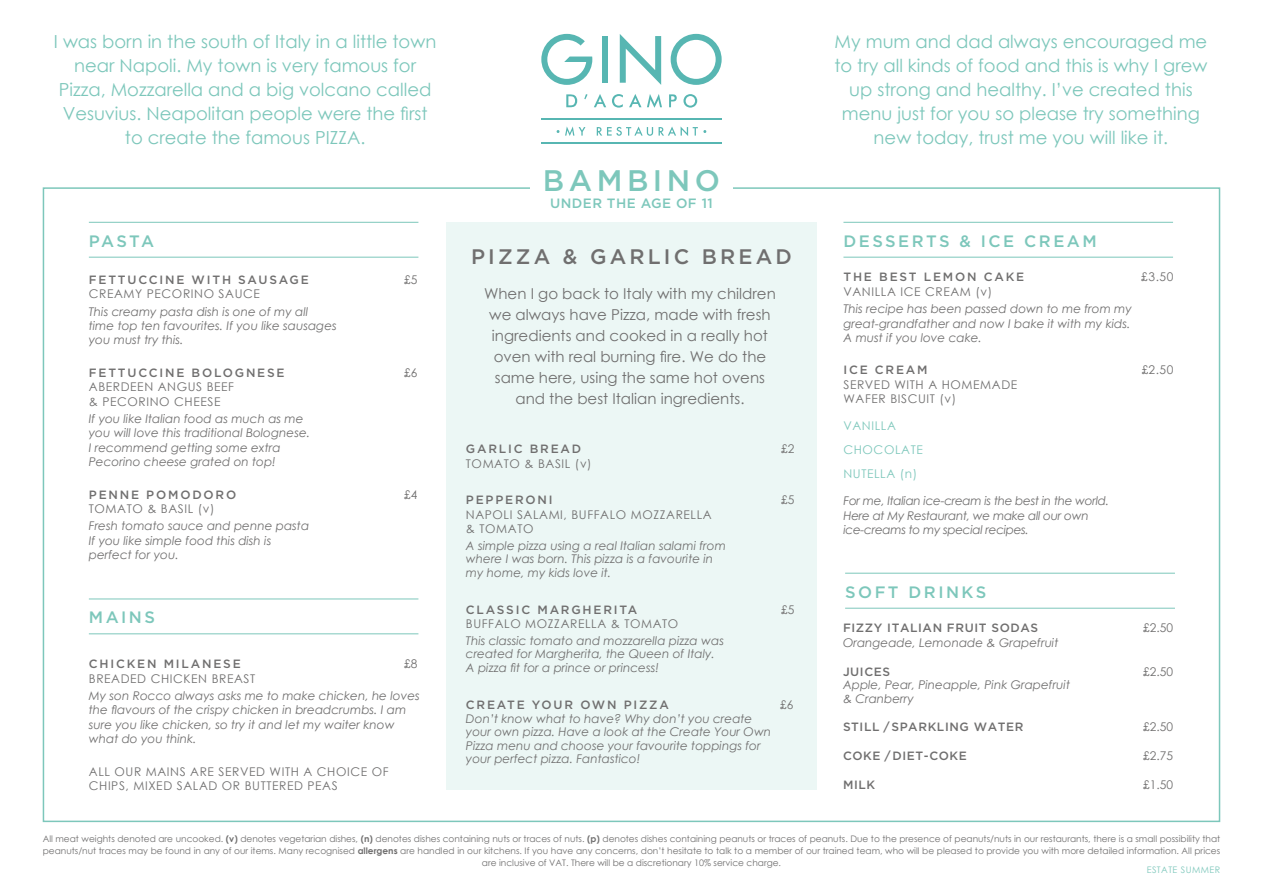
<style>
.page{position:relative;width:1263px;height:893px;background:#fff}
.page>*{position:absolute;margin:0;border:0;box-sizing:border-box;transform-origin:0 0}
.t1{font:500 29.7px "Gotham HTF";letter-spacing:.15em;color:#7dc7bb}
.t2{font:500 21px "Gotham HTF";letter-spacing:.15em;color:#706f6f}
.t3{font:18px/24px "Century Gothic";color:#7dc7bb;text-align:center}
.t4{font:500 16.5px "Gotham HTF";letter-spacing:.15em;color:#7dc7bb}
.t5{font:15px/21px "Century Gothic";color:#706f6f;text-align:center}
.t6{font:500 13.5px "Gotham HTF";letter-spacing:.03em;color:#7dc7bb}
.t7{font:italic 12px/14.4px "Century Gothic";color:#706f6f}
.t8{font:12px/14.4px "Century Gothic";letter-spacing:.05em;color:#706f6f}
.t9{font:500 12px "Gotham HTF";letter-spacing:.15em;color:#706f6f}
.t10{font:italic 12px/14.4px "Century Gothic";letter-spacing:-.025em;color:#706f6f}
.t11{font:500 12px "Gotham HTF";letter-spacing:.05em;color:#706f6f}
.t12{font:12px/24px "Century Gothic";letter-spacing:.05em;color:#7dc7bb}
.t13{font:9px/12px "Century Gothic";color:#706f6f;text-align:center}
.t14{font:9px "Century Gothic";letter-spacing:.05em;color:#7dc7bb}
.s1{font-weight:700}
</style>
<div class="page">
<hr style="left:541px;top:118px;width:181px;height:1px;background:#57b6b2">
<hr style="left:541px;top:143px;width:181px;height:1px;background:#57b6b2">
<svg style="left:566px;top:94px;width:131px;height:14px"></svg>
<svg style="left:541px;top:34px;width:51px;height:51px"></svg>
<div style="left:602px;top:36px;width:6px;height:47px;background:#57b6b2"></div>
<svg style="left:671px;top:34px;width:51px;height:51px"></svg>
<svg style="left:620px;top:34px;width:41px;height:51px"></svg>
<svg style="left:557px;top:126px;width:149px;height:10px"></svg>
<hr style="left:89px;top:222px;width:329px;height:1px;background:#7dc7bb">
<hr style="left:89px;top:257px;width:329px;height:1px;background:#7dc7bb">
<hr style="left:843px;top:222px;width:330px;height:1px;background:#7dc7bb">
<hr style="left:843px;top:257px;width:330px;height:1px;background:#7dc7bb">
<hr style="left:89px;top:599px;width:329px;height:1px;background:#7dc7bb">
<hr style="left:89px;top:634px;width:329px;height:1px;background:#7dc7bb">
<hr style="left:845px;top:573px;width:330px;height:1px;background:#7dc7bb">
<hr style="left:845px;top:608px;width:330px;height:1px;background:#7dc7bb">
<div style="left:446px;top:222px;width:371px;height:568px;background:#ecf7f5"></div>
<h3 class="t3" style="left:54px;top:29px;width:384px">I was born in the south of Italy in a little town near Napoli. My town is very famous for Pizza, Mozzarella and a big volcano called Vesuvius. Neapolitan people were the first to create the famous PIZZA.</h3>
<h3 class="t3" style="left:834px;top:29px;width:375px">My mum and dad always encouraged me to try all kinds of food and this is why I grew up strong and healthy. I’ve created this menu just for you so please try something new today, trust me you will like it.</h3>
<h1 class="t1" style="left:543px;top:163px;width:178px">BAMBINO</h1>
<p class="t6" style="left:550px;top:196px;width:164px">UNDER THE AGE OF 11</p>
<h3 class="t4" style="left:89px;top:231px;width:67px">PASTA</h3>
<h3 class="t4" style="left:843px;top:231px;width:255px">DESSERTS &amp; ICE CREAM</h3>
<p class="t9" style="left:89px;top:273px;width:221px">FETTUCCINE WITH SAUSAGE</p>
<p class="t8" style="left:404px;top:272px;width:15px">£5</p>
<p class="t8" style="left:89px;top:287px;width:173px">CREAMY PECORINO SAUCE</p>
<p class="t7" style="left:89px;top:304px;width:249px">This creamy pasta dish is one of my all<br>time top ten favourites. If you like sausages you must try this.</p>
<p class="t9" style="left:89px;top:366px;width:197px">FETTUCCINE BOLOGNESE</p>
<p class="t8" style="left:404px;top:365px;width:15px">£6</p>
<p class="t8" style="left:89px;top:380px;width:147px">ABERDEEN ANGUS BEEF &amp; PECORINO CHEESE</p>
<p class="t7" style="left:89px;top:411px;width:223px">If you like Italian food as much as me you will love this traditional Bolognese.<br>I recommend getting some extra Pecorino cheese grated on top!</p>
<p class="t9" style="left:89px;top:488px;width:149px">PENNE POMODORO</p>
<p class="t8" style="left:404px;top:487px;width:15px">£4</p>
<p class="t8" style="left:89px;top:501px;width:127px">TOMATO &amp; BASIL (v)</p>
<p class="t7" style="left:89px;top:519px;width:222px">Fresh tomato sauce and penne pasta<br>If you like simple food this dish is perfect for you.</p>
<h3 class="t4" style="left:89px;top:608px;width:68px">MAINS</h3>
<p class="t9" style="left:89px;top:657px;width:153px">CHICKEN MILANESE</p>
<p class="t8" style="left:404px;top:656px;width:15px">£8</p>
<p class="t8" style="left:89px;top:671px;width:168px">BREADED CHICKEN BREAST</p>
<p class="t7" style="left:89px;top:688px;width:332px">My son Rocco always asks me to make chicken, he loves the flavours of the crispy chicken in breadcrumbs. I am sure you like chicken, so try it and let my waiter know what do you think.</p>
<p class="t8" style="left:89px;top:764px;width:301px">ALL OUR MAINS ARE SERVED WITH A CHOICE OF<br>CHIPS, MIXED SALAD OR BUTTERED PEAS</p>
<h2 class="t2" style="left:471px;top:245px;width:322px">PIZZA &amp; GARLIC BREAD</h2>
<p class="t5" style="left:484px;top:283px;width:293px">When I go back to Italy with my children we always have Pizza, made with fresh ingredients and cooked in a really hot oven with real burning fire. We do the same here, using the same hot ovens and the best Italian ingredients.</p>
<p class="t9" style="left:466px;top:442px;width:117px">GARLIC BREAD</p>
<p class="t8" style="left:781px;top:441px;width:15px">£2</p>
<p class="t8" style="left:466px;top:456px;width:127px">TOMATO &amp; BASIL (v)</p>
<p class="t9" style="left:466px;top:493px;width:88px">PEPPERONI</p>
<p class="t8" style="left:781px;top:493px;width:15px">£5</p>
<p class="t8" style="left:466px;top:507px;width:247px">NAPOLI SALAMI, BUFFALO MOZZARELLA &amp; TOMATO</p>
<p class="t7" style="left:466px;top:538px;width:261px;line-height:13.5px">A simple pizza using a real Italian salami from where I was born. This pizza is a favourite in my home, my kids love it.</p>
<p class="t9" style="left:466px;top:603px;width:173px">CLASSIC MARGHERITA</p>
<p class="t8" style="left:781px;top:602px;width:15px">£5</p>
<p class="t8" style="left:466px;top:616px;width:214px">BUFFALO MOZZARELLA &amp; TOMATO</p>
<p class="t7" style="left:466px;top:633px;width:260px;line-height:14px">This classic tomato and mozzarella pizza was created for Margherita, the Queen of Italy.<br>A pizza fit for a prince or princess!</p>
<p class="t9" style="left:466px;top:698px;width:205px">CREATE YOUR OWN PIZZA</p>
<p class="t8" style="left:780px;top:698px;width:15px">£6</p>
<p class="t7" style="left:466px;top:712px;width:307px;line-height:13.5px">Don’t know what to have? Why don’t you create your own pizza. Have a look at the Create Your Own Pizza menu and choose your favourite toppings for your perfect pizza. Fantastico!</p>
<p class="t9" style="left:843px;top:270px;width:182px">THE BEST LEMON CAKE</p>
<p class="t8" style="left:1141px;top:270px;width:34px">£3.50</p>
<p class="t8" style="left:843px;top:284px;width:150px">VANILLA ICE CREAM (v)</p>
<p class="t7" style="left:843px;top:301px;width:290px">This recipe has been passed down to me from my great-grandfather and now I bake it with my kids.<br>A must if you love cake.</p>
<p class="t9" style="left:843px;top:363px;width:86px">ICE CREAM</p>
<p class="t8" style="left:1142px;top:363px;width:33px">£2.50</p>
<p class="t8" style="left:843px;top:377px;width:175px">SERVED WITH A HOMEMADE<br>WAFER BISCUIT (v)</p>
<p class="t12" style="left:843px;top:414px;width:81px">VANILLA<br>CHOCOLATE<br>NUTELLA (n)</p>
<p class="t10" style="left:843px;top:493px;width:267px">For me, Italian ice-cream is the best in the world.<br>Here at My Restaurant, we make all our own ice-creams to my special recipes.</p>
<h3 class="t4" style="left:845px;top:582px;width:143px">SOFT DRINKS</h3>
<p class="t11" style="left:843px;top:621px;width:197px">FIZZY ITALIAN FRUIT SODAS</p>
<p class="t8" style="left:1143px;top:621px;width:31px">£2.50</p>
<p class="t7" style="left:843px;top:635px;width:217px">Orangeade, Lemonade &amp; Grapefruit</p>
<p class="t9" style="left:843px;top:665px;width:49px">JUICES</p>
<p class="t8" style="left:1143px;top:664px;width:31px">£2.50</p>
<p class="t7" style="left:843px;top:678px;width:229px;line-height:13.5px">Apple, Pear, Pineapple, Pink Grapefruit &amp; Cranberry</p>
<p class="t11" style="left:843px;top:720px;width:182px">STILL /SPARKLING WATER</p>
<p class="t8" style="left:1143px;top:720px;width:31px">£2.50</p>
<p class="t11" style="left:843px;top:749px;width:125px">COKE /DIET-COKE</p>
<p class="t8" style="left:1143px;top:749px;width:31px">£2.75</p>
<p class="t9" style="left:843px;top:778px;width:34px">MILK</p>
<p class="t8" style="left:1143px;top:777px;width:31px">£1.50</p>
<p class="t13" style="left:43px;top:833px;width:1179px">All meat weights denoted are uncooked. <span class="s1">(v)</span> denotes vegetarian dishes, <span class="s1">(n)</span> denotes dishes containing nuts or traces of nuts. <span class="s1">(p)</span> denotes dishes containing peanuts or traces of peanuts. Due to the presence of peanuts/nuts in our restaurants, there is a small possibility that peanuts/nut traces may be found in any of our items. Many recognised <span class="s1">allergens</span> are handled in our kitchens. If you have any concerns, don’t hesitate to talk to a member of our trained team, who will be pleased to provide you with more detailed information. All prices are inclusive of VAT. There will be a discretionary 10% service charge.</p>
<p class="t14" style="left:1147px;top:864px;width:75px">ESTATE SUMMER</p>
</div>
